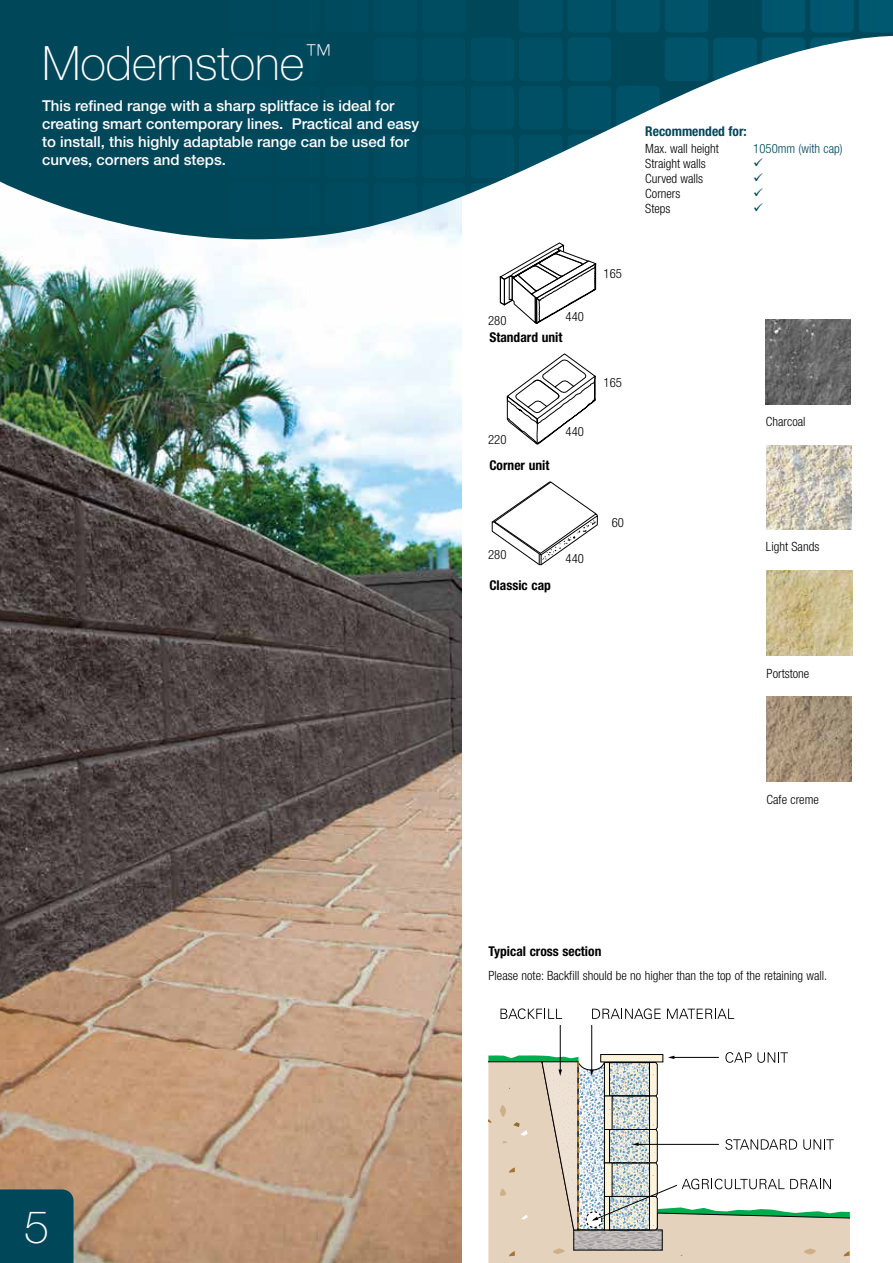
<style>
.page{position:relative;width:893px;height:1263px;background:#fff}
.page>*{position:absolute;margin:0;border:0;box-sizing:border-box;transform-origin:0 0}
.t1{font:100 47.4px "Helvetica Neue LT";color:#fff}
.t2{font:100 45px "Helvetica Neue LT";color:#fff}
.t3{font:500 15px/18px "Helvetica Neue LT";color:#fff}
.t4{font:700 condensed 13.5px "Helvetica Neue LT";color:#000}
.t5{font:700 condensed 13.5px "Helvetica Neue LT";color:#00475a}
.t6{font:300 condensed 12.75px "Helvetica Neue LT";color:#000}
.t7{font:300 condensed 12.75px "Helvetica Neue LT";color:#00475a}
</style>
<div class="page">
<img style="left:0;top:239px;width:461px;height:1024px">
<svg style="left:68px;top:0;width:686px;height:239px;fill:#00475a"></svg>
<div style="left:179px;top:0;width:286px;height:33px;background:#00495d"></div>
<svg style="left:519px;top:0;width:189px;height:33px;background:#005065"></svg>
<div style="left:131px;top:37px;width:43px;height:44px;background:#00475a;border-radius:5px"></div>
<div style="left:179px;top:37px;width:44px;height:44px;background:#00475a;border-radius:5px"></div>
<div style="left:228px;top:37px;width:43px;height:44px;background:#00485c;border-radius:5px"></div>
<div style="left:276px;top:37px;width:44px;height:44px;background:#00495d;border-radius:5px"></div>
<div style="left:373px;top:37px;width:44px;height:44px;background:#004c60;border-radius:5px"></div>
<div style="left:422px;top:37px;width:43px;height:44px;background:#004d62;border-radius:5px"></div>
<div style="left:470px;top:37px;width:44px;height:44px;background:#004e63;border-radius:5px"></div>
<div style="left:519px;top:37px;width:44px;height:44px;background:#004f65;border-radius:5px"></div>
<div style="left:567px;top:37px;width:44px;height:44px;background:#005166;border-radius:5px"></div>
<div style="left:665px;top:37px;width:43px;height:44px;background:#005369;border-radius:5px"></div>
<svg style="left:713px;top:37px;width:44px;height:44px;fill:#00546b"></svg>
<div style="left:131px;top:86px;width:43px;height:44px;background:#00475a;border-radius:5px"></div>
<div style="left:179px;top:86px;width:44px;height:44px;background:#00475a;border-radius:5px"></div>
<div style="left:228px;top:86px;width:43px;height:44px;background:#00485c;border-radius:5px"></div>
<div style="left:276px;top:86px;width:44px;height:44px;background:#00495d;border-radius:5px"></div>
<div style="left:325px;top:86px;width:43px;height:44px;background:#004a5e;border-radius:5px"></div>
<div style="left:373px;top:86px;width:44px;height:44px;background:#004c60;border-radius:5px"></div>
<div style="left:422px;top:86px;width:43px;height:44px;background:#004d62;border-radius:5px"></div>
<div style="left:470px;top:86px;width:44px;height:44px;background:#004e63;border-radius:5px"></div>
<div style="left:519px;top:86px;width:44px;height:44px;background:#004f65;border-radius:5px"></div>
<div style="left:567px;top:86px;width:44px;height:44px;background:#005166;border-radius:5px"></div>
<svg style="left:616px;top:86px;width:44px;height:44px;fill:#005268"></svg>
<div style="left:713px;top:86px;width:44px;height:44px;background:#fff;border-radius:5px"></div>
<div style="left:131px;top:135px;width:43px;height:43px;background:#00475a;border-radius:5px"></div>
<div style="left:179px;top:135px;width:44px;height:43px;background:#00475a;border-radius:5px"></div>
<div style="left:228px;top:135px;width:43px;height:43px;background:#00485c;border-radius:5px"></div>
<div style="left:276px;top:135px;width:44px;height:43px;background:#00495d;border-radius:5px"></div>
<div style="left:325px;top:135px;width:43px;height:43px;background:#004a5e;border-radius:5px"></div>
<div style="left:373px;top:135px;width:44px;height:43px;background:#004c60;border-radius:5px"></div>
<div style="left:422px;top:135px;width:43px;height:43px;background:#004d62;border-radius:5px"></div>
<div style="left:470px;top:135px;width:44px;height:43px;background:#004e63;border-radius:5px"></div>
<svg style="left:519px;top:135px;width:44px;height:43px;fill:#005065"></svg>
<div style="left:567px;top:135px;width:44px;height:43px;background:#fff;border-radius:5px"></div>
<div style="left:616px;top:135px;width:44px;height:43px;background:#fff;border-radius:5px"></div>
<div style="left:665px;top:135px;width:43px;height:43px;background:#fff;border-radius:5px"></div>
<div style="left:713px;top:135px;width:44px;height:43px;background:#fff;border-radius:5px"></div>
<div style="left:0;top:0;width:126px;height:227px;background:#00475a"></div>
<svg style="left:34px;top:183px;width:43px;height:44px;fill:#f6f9fe"></svg>
<svg style="left:82px;top:183px;width:44px;height:44px;fill:#00475a"></svg>
<div style="left:131px;top:183px;width:43px;height:44px;background:#00475a;border-radius:5px"></div>
<div style="left:179px;top:183px;width:44px;height:44px;background:#00475a;border-radius:5px"></div>
<div style="left:228px;top:183px;width:43px;height:44px;background:#00485c;border-radius:5px"></div>
<div style="left:276px;top:183px;width:44px;height:44px;background:#00495d;border-radius:5px"></div>
<div style="left:325px;top:183px;width:43px;height:44px;background:#004a5e;border-radius:5px"></div>
<svg style="left:373px;top:183px;width:44px;height:44px;background:#266779"></svg>
<svg style="left:422px;top:183px;width:43px;height:44px;background:#7ba5b3"></svg>
<div style="left:470px;top:183px;width:44px;height:44px;background:#fff;border-radius:5px"></div>
<div style="left:519px;top:183px;width:44px;height:44px;background:#fff;border-radius:5px"></div>
<div style="left:567px;top:183px;width:44px;height:44px;background:#fff;border-radius:5px"></div>
<div style="left:616px;top:183px;width:44px;height:44px;background:#fff;border-radius:5px"></div>
<div style="left:665px;top:183px;width:43px;height:44px;background:#fff;border-radius:5px"></div>
<div style="left:713px;top:183px;width:44px;height:44px;background:#fff;border-radius:5px"></div>
<div style="left:0;top:1189px;width:74px;height:74px;background:#00475a"></div>
<hr style="left:560px;top:1025px;width:1px;height:46px;background:#000">
<svg style="left:500px;top:1008px;width:62px;height:11px"></svg>
<hr style="left:591px;top:1025px;width:1px;height:46px;background:#000">
<svg style="left:592px;top:1008px;width:69px;height:11px"></svg>
<svg style="left:667px;top:1008px;width:67px;height:11px"></svg>
<svg style="left:488px;top:1052px;width:362px;height:211px"></svg>
<img style="left:767px;top:445px;width:84px;height:85px">
<img style="left:767px;top:570px;width:85px;height:85px">
<img style="left:767px;top:697px;width:84px;height:85px">
<img style="left:765px;top:320px;width:85px;height:85px">
<svg style="left:491px;top:481px;width:107px;height:84px"></svg>
<svg style="left:506px;top:353px;width:90px;height:92px"></svg>
<svg style="left:500px;top:242px;width:97px;height:82px"></svg>
<svg style="left:754px;top:0;width:139px;height:80px"></svg>
<h1 class="t1" style="left:42px;top:36px;width:291px">Modernstone<sup>™</sup></h1>
<p class="t3" style="left:42px;top:97px;width:379px">This refined range with a sharp splitface is ideal for creating smart contemporary lines. Practical and easy to install, this highly adaptable range can be used for curves, corners and steps.</p>
<p class="t6" style="left:488px;top:313px;width:20px">280</p>
<p class="t6" style="left:566px;top:309px;width:20px">440</p>
<p class="t4" style="left:489px;top:329px;width:75px">Standard unit</p>
<p class="t6" style="left:488px;top:433px;width:20px">220</p>
<p class="t4" style="left:489px;top:456px;width:62px">Corner unit</p>
<p class="t6" style="left:566px;top:424px;width:20px">440</p>
<p class="t6" style="left:488px;top:547px;width:20px">280</p>
<p class="t4" style="left:489px;top:576px;width:63px">Classic cap</p>
<p class="t6" style="left:566px;top:551px;width:20px">440</p>
<p class="t6" style="left:604px;top:266px;width:20px">165</p>
<p class="t6" style="left:604px;top:375px;width:20px">165</p>
<p class="t6" style="left:612px;top:515px;width:14px">60</p>
<p class="t5" style="left:645px;top:123px;width:103px">Recommended for:</p>
<p class="t6" style="left:645px;top:141px;width:75px">Max. wall height</p>
<p class="t7" style="left:753px;top:141px;width:91px">1050mm (with cap)</p>
<p class="t6" style="left:645px;top:156px;width:62px">Straight walls</p>
<p class="t6" style="left:645px;top:171px;width:59px">Curved walls</p>
<p class="t6" style="left:645px;top:186px;width:37px">Corners</p>
<p class="t6" style="left:645px;top:201px;width:27px">Steps</p>
<p class="t6" style="left:766px;top:414px;width:41px">Charcoal</p>
<p class="t6" style="left:766px;top:539px;width:55px">Light Sands</p>
<p class="t6" style="left:767px;top:666px;width:44px">Portstone</p>
<p class="t6" style="left:767px;top:793px;width:54px">Cafe creme</p>
<p class="t4" style="left:488px;top:943px;width:115px">Typical cross section</p>
<p class="t6" style="left:488px;top:968px;width:340px">Please note: Backfill should be no higher than the top of the retaining wall.</p>
<h2 class="t2" style="left:24px;top:1201px;width:27px">5</h2>
</div>
